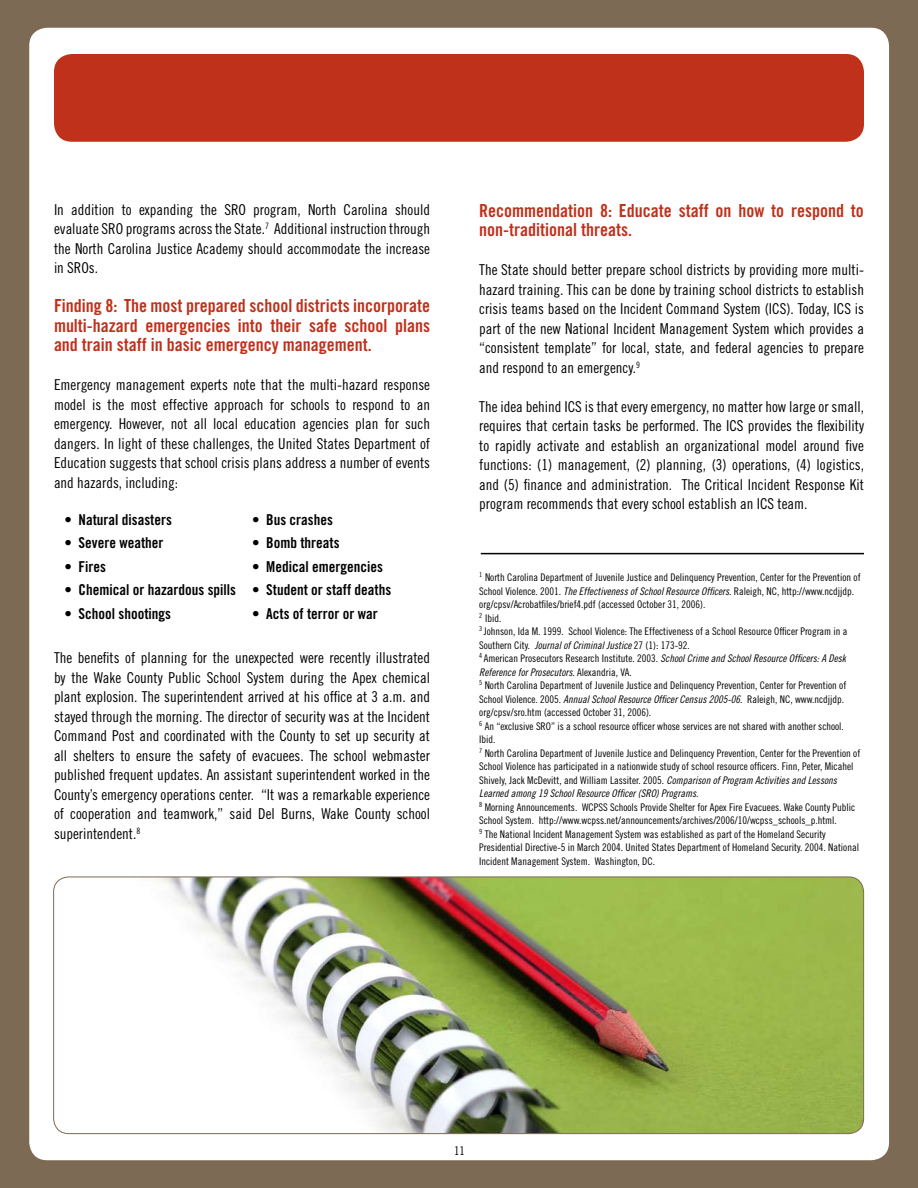
<style>
.page{position:relative;width:918px;height:1188px;background:#7c6a55}
.page>*{position:absolute;margin:0;border:0;box-sizing:border-box;transform-origin:0 0}
.t1{font:18px/19.5px "Trade Gothic Bold Cond Twenty";color:#bf311a;text-align:justify}
.t2{font:15px/19.5px "Trade Gothic Cond Eighteen";color:#000;text-align:justify}
.t3{font:15px "Trade Gothic Bold Cond Twenty";color:#000}
.t4{font:12px "Trade Gothic Cond Eighteen";color:#000}
.t5{font:10.5px/13.5px "Trade Gothic Cond Eighteen";color:#000}
.t6{font:10.5px "Trade Gothic Cond Eighteen Obl";color:#000}
.s1{font-family:"Trade Gothic Cond Eighteen Obl"}
.s2{font-family:"Trade Gothic Cond Eighteen"}
</style>
<div class="page">
<div style="left:29px;top:28px;width:860px;height:1132px;background:#fff;border-radius:18px"></div>
<div style="left:54px;top:54px;width:810px;height:88px;background:#bf311a;border-radius:18px"></div>
<img style="left:63px;top:877px;width:801px;height:257px">
<hr style="left:481px;top:553px;width:383px;height:1px;background:#000">
<p class="t2" style="left:54px;top:199px;width:378px">In addition to expanding the SRO program, North Carolina should evaluate SRO programs across the State.<sup>7</sup> Additional instruction through the North Carolina Justice Academy should accommodate the increase in SROs.</p>
<p class="t1" style="left:54px;top:296px;width:378px">Finding 8: The most prepared school districts incorporate multi-hazard emergencies into their safe school plans and train staff in basic emergency management.</p>
<p class="t2" style="left:54px;top:375px;width:378px">Emergency management experts note that the multi-hazard response model is the most effective approach for schools to respond to an emergency. However, not all local education agencies plan for such dangers. In light of these challenges, the United States Department of Education suggests that school crisis plans address a number of events and hazards, including:</p>
<p class="t3" style="left:64px;top:510px;width:109px">• Natural disasters</p>
<p class="t3" style="left:252px;top:510px;width:82px">• Bus crashes</p>
<p class="t3" style="left:64px;top:534px;width:101px">• Severe weather</p>
<p class="t3" style="left:252px;top:534px;width:89px">• Bomb threats</p>
<p class="t3" style="left:64px;top:557px;width:43px">• Fires</p>
<p class="t3" style="left:252px;top:557px;width:132px">• Medical emergencies</p>
<p class="t3" style="left:64px;top:581px;width:328px">• Chemical or hazardous spills • Student or staff deaths</p>
<p class="t3" style="left:64px;top:604px;width:108px">• School shootings</p>
<p class="t3" style="left:252px;top:604px;width:127px">• Acts of terror or war</p>
<p class="t2" style="left:54px;top:648px;width:378px">The benefits of planning for the unexpected were recently illustrated by the Wake County Public School System during the Apex chemical plant explosion. The superintendent arrived at his office at 3 a.m. and stayed through the morning. The director of security was at the Incident Command Post and coordinated with the County to set up security at all shelters to ensure the safety of evacuees. The school webmaster published frequent updates. An assistant superintendent worked in the County’s emergency operations center. “It was a remarkable experience of cooperation and teamwork,” said Del Burns, Wake County school superintendent.<sup>8</sup></p>
<p class="t1" style="left:479px;top:200px;width:386px">Recommendation 8: Educate staff on how to respond to non-traditional threats.</p>
<p class="t2" style="left:479px;top:260px;width:386px">The State should better prepare school districts by providing more multi&shy;hazard training. This can be done by training school districts to establish crisis teams based on the Incident Command System (ICS). Today, ICS is part of the new National Incident Management System which provides a “consistent template” for local, state, and federal agencies to prepare and respond to an emergency.<sup>9</sup></p>
<p class="t2" style="left:479px;top:396px;width:386px">The idea behind ICS is that every emergency, no matter how large or small, requires that certain tasks be performed. The ICS provides the flexibility to rapidly activate and establish an organizational model around five functions: (1) management, (2) planning, (3) operations, (4) logistics, and (5) finance and administration. The Critical Incident Response Kit program recommends that every school establish an ICS team.</p>
<p class="t5" style="left:479px;top:571px;width:383px"><sup>1</sup> North Carolina Department of Juvenile Justice and Delinquency Prevention, Center for the Prevention of School Violence. 2001. <span class="s1">The Effectiveness of School Resource Officers</span>. Raleigh, NC, http://www.ncdjjdp. org/cpsv/Acrobatfiles/brief4.pdf (accessed October 31, 2006).<br><sup>2</sup> Ibid.<br><sup>3</sup> Johnson, Ida M. 1999. School Violence: The Effectiveness of a School Resource Officer Program in a Southern City. <span class="s1">Journal of Criminal Justice</span> 27 (1): 173-92.<br><sup>4</sup> American Prosecutors Research Institute. 2003. <span class="s1">School Crime and School Resource Officers: A Desk</span></p>
<p class="t6" style="left:479px;top:666px;width:154px">Reference for Prosecutors<span class="s2">. Alexandria, VA.</span></p>
<p class="t5" style="left:479px;top:679px;width:383px"><sup>5</sup> North Carolina Department of Juvenile Justice and Delinquency Prevention, Center for Prevention of School Violence. 2005. <span class="s1">Annual School Resource Officer Census 2005-06</span>. Raleigh, NC, www.ncdjjdp. org/cpsv/sro.htm (accessed October 31, 2006).<br><sup>6</sup> An “exclusive SRO” is a school resource officer whose services are not shared with another school.<br>Ibid.<br><sup>7</sup> North Carolina Department of Juvenile Justice and Delinquency Prevention, Center for the Prevention of School Violence has participated in a nationwide study of school resource officers. Finn, Peter, Micahel Shively, Jack McDevitt, and William Lassiter. 2005. <span class="s1">Comparison of Program Activities and Lessons</span></p>
<p class="t6" style="left:479px;top:787px;width:221px">Learned among 19 School Resource Officer (SRO) Programs.</p>
<p class="t5" style="left:479px;top:800px;width:381px"><sup>8</sup> Morning Announcements. WCPSS Schools Provide Shelter for Apex Fire Evacuees. Wake County Public School System. http://www.wcpss.net/announcements/archives/2006/10/wcpss_schools_p.html.<br><sup>9</sup> The National Incident Management System was established as part of the Homeland Security Presidential Directive-5 in March 2004. United States Department of Homeland Security. 2004. National Incident Management System. Washington, DC.</p>
<p class="t4" style="left:454px;top:1143px;width:12px">11</p>
</div>
